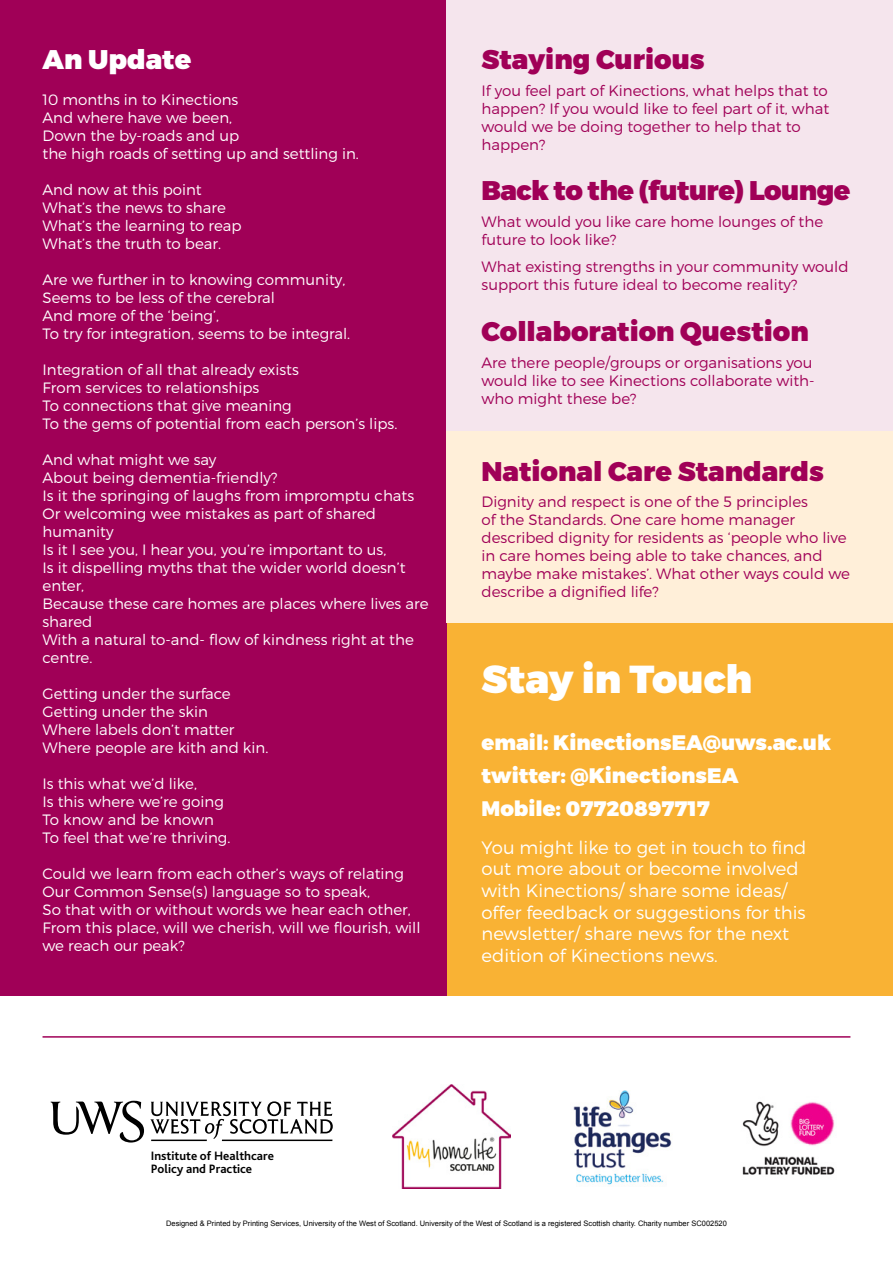
<style>
.page{position:relative;width:893px;height:1263px;background:#fff}
.page>*{position:absolute;margin:0;border:0;box-sizing:border-box;transform-origin:0 0}
.t1{font:900 39px "Montserrat";color:#fff}
.t2{font:900 27px "Montserrat";color:#a00057}
.t3{font:900 27px "Montserrat";letter-spacing:-.02em;color:#a00057}
.t4{font:900 27px "Montserrat";color:#fff}
.t5{font:900 21px/33px "Montserrat";color:#fff}
.t6{font:300 18px/21.6px "Montserrat";color:#fff}
.t7{font:300 15px/18px "Montserrat";color:#fff}
.t8{font:300 15px/18px "Montserrat";color:#a00057}
.t9{font:700 12.75px/12.8px "Bliss 2";color:#000}
.t10{font:7.5px "Arial";color:#000}
</style>
<div class="page">
<div style="left:446px;top:623px;width:447px;height:372px;background:#f9b234"></div>
<div style="left:0;top:0;width:446px;height:995px;background:#a00057"></div>
<svg style="left:51px;top:1101px;width:93px;height:41px"></svg>
<svg style="left:150px;top:1101px;width:183px;height:40px"></svg>
<img style="left:392px;top:1084px;width:118px;height:104px">
<img style="left:742px;top:1101px;width:93px;height:74px">
<img style="left:573px;top:1090px;width:99px;height:95px">
<hr style="left:43px;top:1036px;width:807px;height:2px;background:#a00057">
<div style="left:446px;top:0;width:447px;height:432px;background:#f5e5ed"></div>
<div style="left:446px;top:432px;width:447px;height:191px;background:#ffefd9"></div>
<h2 class="t4" style="left:43px;top:42px;width:150px">An Update</h2>
<p class="t7" style="left:43px;top:90px;width:318px">10 months in to Kinections<br>And where have we been,<br>Down the by-roads and up<br>the high roads of setting up and settling in.</p>
<p class="t7" style="left:43px;top:180px;width:201px">And now at this point<br>What’s the news to share<br>What’s the learning to reap<br>What’s the truth to bear.</p>
<p class="t7" style="left:43px;top:270px;width:309px">Are we further in to knowing community, Seems to be less of the cerebral<br>And more of the ‘being’,<br>To try for integration, seems to be integral.</p>
<p class="t7" style="left:43px;top:360px;width:356px">Integration of all that already exists<br>From services to relationships<br>To connections that give meaning<br>To the gems of potential from each person’s lips.</p>
<p class="t7" style="left:43px;top:450px;width:387px">And what might we say<br>About being dementia-friendly?<br>Is it the springing of laughs from impromptu chats<br>Or welcoming wee mistakes as part of shared humanity<br>Is it I see you, I hear you, you’re important to us,<br>Is it dispelling myths that the wider world doesn’t enter,<br>Because these care homes are places where lives are shared<br>With a natural to-and- flow of kindness right at the centre.</p>
<p class="t7" style="left:43px;top:684px;width:227px">Getting under the surface<br>Getting under the skin<br>Where labels don’t matter<br>Where people are kith and kin.</p>
<p class="t7" style="left:43px;top:774px;width:189px">Is this what we’d like,<br>Is this where we’re going<br>To know and be known<br>To feel that we’re thriving.</p>
<p class="t7" style="left:43px;top:864px;width:380px">Could we learn from each other’s ways of relating Our Common Sense(s) language so to speak,<br>So that with or without words we hear each other, From this place, will we cherish, will we flourish, will we reach our peak?</p>
<h2 class="t2" style="left:481px;top:42px;width:225px">Staying Curious</h2>
<p class="t8" style="left:481px;top:81px;width:349px">If you feel part of Kinections, what helps that to happen? If you would like to feel part of it, what would we be doing together to help that to happen?</p>
<h2 class="t3" style="left:481px;top:174px;width:370px">Back to the (future) Lounge</h2>
<p class="t8" style="left:481px;top:212px;width:343px">What would you like care home lounges of the future to look like?</p>
<p class="t8" style="left:481px;top:257px;width:368px">What existing strengths in your community would support this future ideal to become reality?</p>
<h2 class="t2" style="left:481px;top:314px;width:329px">Collaboration Question</h2>
<p class="t8" style="left:481px;top:353px;width:335px">Are there people/groups or organisations you would like to see Kinections collaborate with&shy;who might these be?</p>
<h2 class="t2" style="left:481px;top:455px;width:344px">National Care Standards</h2>
<p class="t8" style="left:481px;top:492px;width:370px">Dignity and respect is one of the 5 principles<br>of the Standards. One care home manager described dignity for residents as ‘people who live in care homes being able to take chances, and maybe make mistakes’. What other ways could we describe a dignified life?</p>
<h1 class="t1" style="left:481px;top:654px;width:272px">Stay in Touch</h1>
<h3 class="t5" style="left:481px;top:727px;width:351px">email: KinectionsEA@uws.ac.uk twitter: @KinectionsEA<br>Mobile: 07720897717</h3>
<p class="t6" style="left:481px;top:836px;width:326px">You might like to get in touch to find out more about or become involved with Kinections/ share some ideas/ offer feedback or suggestions for this newsletter/ share news for the next edition of Kinections news.</p>
<p class="t9" style="left:151px;top:1149px;width:125px">Institute of Healthcare<br>Policy and Practice</p>
<p class="t10" style="left:166px;top:1218px;width:562px">Designed &amp; Printed by Printing Services, University of the West of Scotland. University of the West of Scotland is a registered Scottish charity. Charity number SC002520</p>
</div>
